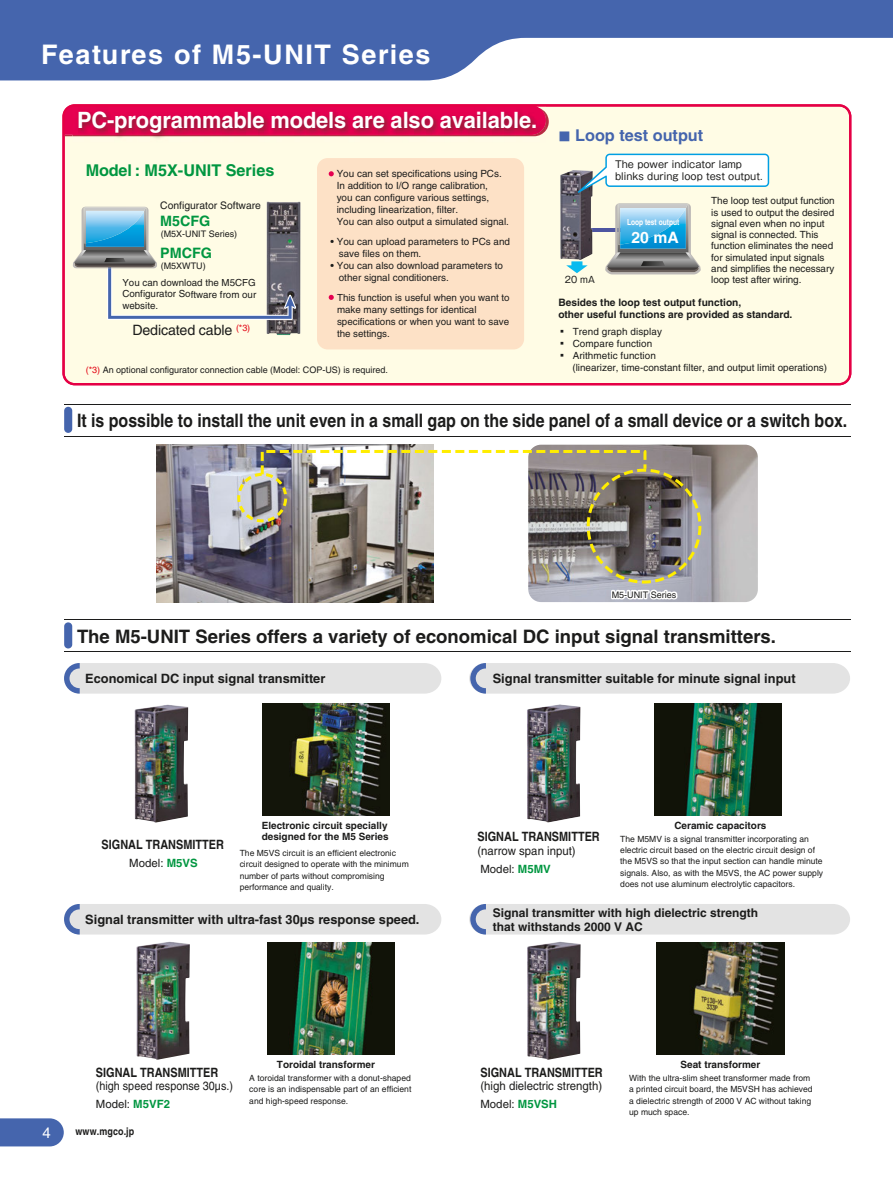
<style>
.page{position:relative;width:893px;height:1189px;background:#fff}
.page>*{position:absolute;margin:0;border:0;box-sizing:border-box;transform-origin:0 0}
.t1{font:700 27px "Helvetica LT Std";letter-spacing:.06em;color:#fff}
.t2{font:700 22.5px "Helvetica LT Std";letter-spacing:-.005em;color:#fff}
.t3{font:700 18.6px "Helvetica LT Std";color:#1c1c1b;scale:.86 1}
.t4{font:700 18.6px "Helvetica LT Std";color:#1c1c1b}
.t5{font:700 16.2px "Helvetica LT Std";color:#009640}
.t6{font:700 16.2px "Helvetica LT Std";color:#4565ad}
.t7{font:700 15.75px "Helvetica LT Std";color:#fff}
.t8{font:15px "Helvetica LT Std";color:#fff}
.t9{font:700 14.4px "Helvetica LT Std";color:#009640}
.t10{font:14.25px "Helvetica LT Std";letter-spacing:-.01em;color:#1c1c1b}
.t11{font:700 12.9px "Helvetica LT Std";color:#1c1c1b}
.t12{font:700 12.9px "Helvetica LT Std";color:#1c1c1b;scale:.85 1}
.t13{font:700 12px/14px "Helvetica LT Std";color:#1c1c1b}
.t14{font:12px "Helvetica LT Std";color:#1c1c1b;scale:.95 1}
.t15{font:12px "Helvetica LT Std";color:#1c1c1b;scale:.9 1}
.t16{font:11.4px "Helvetica LT Std";color:#1c1c1b}
.t17{font:700 10.5px "Helvetica LT Std";letter-spacing:.015em;color:#1c1c1b;scale:.85 1}
.t18{font:10.35px "Helvetica LT Std";color:#1c1c1b}
.t19{font:700 10.2px/12px "Helvetica LT Std";color:#1c1c1b}
.t20{font:700 10.05px/11.4px "Helvetica LT Std";color:#1c1c1b}
.t21{font:9.9px/12px "Helvetica LT Std";color:#1c1c1b}
.t22{font:9.75px/12px "Helvetica LT Std";color:#1c1c1b;text-align:justify}
.t23{font:9.75px/11.7px "Gothic MB101 Pro";color:#1c1c1b}
.t24{font:9px "Helvetica LT Std";color:#1c1c1b}
.t25{font:9px "Gothic MB101 Pro";color:#1c1c1b}
.t26{font:8.55px/11.4px "Helvetica LT Std";color:#1c1c1b}
.t27{font:700 8.25px "Helvetica LT Std";color:#fff;scale:.8 1}
.s1{font-family:"Koz Go Pr 6 N";font-weight:400;font-size:12.15px}
.s2{font-family:"Koz Go Pr 6 N"}
.s3{color:#e30413}
.s4{font-weight:700;color:#009640}
</style>
<div class="page">
<img style="left:157px;top:444px;width:276px;height:158px">
<img style="left:528px;top:444px;width:230px;height:158px">
<img style="left:654px;top:703px;width:128px;height:112px">
<img style="left:262px;top:703px;width:128px;height:112px">
<img style="left:657px;top:942px;width:127px;height:112px">
<img style="left:267px;top:942px;width:128px;height:112px">
<hr style="left:64px;top:651px;width:786px;height:1px;background:#1c1c1b">
<hr style="left:64px;top:619px;width:786px;height:1px;background:#1c1c1b">
<div style="left:64px;top:622px;width:8px;height:26px;background:#4565ad;border-radius:4px"></div>
<img style="left:135px;top:704px;width:53px;height:118px">
<img style="left:527px;top:704px;width:53px;height:118px">
<img style="left:136px;top:941px;width:54px;height:118px">
<img style="left:527px;top:941px;width:54px;height:118px">
<div style="left:64px;top:663px;width:377px;height:30px;background:#e3e3e3"></div>
<div style="left:64px;top:904px;width:377px;height:30px;background:#e3e3e3"></div>
<div style="left:469px;top:904px;width:381px;height:30px;background:#e3e3e3"></div>
<div style="left:469px;top:663px;width:381px;height:30px;background:#e3e3e3"></div>
<svg style="left:62px;top:104px;width:789px;height:281px;background:#f4e9d6"></svg>
<svg style="left:64px;top:106px;width:485px;height:30px"></svg>
<img style="left:72px;top:136px;width:474px;height:6px">
<img style="left:72px;top:135px;width:474px;height:1px">
<img style="left:72px;top:105px;width:474px;height:30px">
<svg style="left:73px;top:207px;width:223px;height:113px;background:#cdd4cc"></svg>
<hr style="left:64px;top:436px;width:786px;height:1px;background:#1c1c1b">
<hr style="left:64px;top:404px;width:786px;height:1px;background:#1c1c1b">
<div style="left:64px;top:407px;width:8px;height:26px;background:#4565ad;border-radius:4px"></div>
<img style="left:237px;top:450px;width:464px;height:133px">
<svg style="left:611px;top:589px;width:66px;height:10px"></svg>
<svg style="left:0;top:0;width:893px;height:80px;fill:#4565ad"></svg>
<svg style="left:0;top:1118px;width:64px;height:28px;background:#506eb2"></svg>
<h1 class="t1" style="left:41px;top:38px;width:391px">Features of M5-UNIT Series</h1>
<h2 class="t2" style="left:77px;top:106px;width:462px">PC-programmable models are also available.</h2>
<h3 class="t6" style="left:558px;top:125px;width:146px"><span class="s1">■</span> Loop test output</h3>
<p class="t23" style="left:615px;top:157px;width:149px">The power indicator lamp blinks during loop test output.</p>
<h3 class="t5" style="left:86px;top:160px;width:190px">Model : M5X-UNIT Series</h3>
<p class="t21" style="left:337px;top:167px;width:174px">You can set specifications using PCs.<br>In addition to I/O range calibration,<br>you can configure various settings, including linearization, filter.<br>You can also output a simulated signal.</p>
<p class="t21" style="left:711px;top:195px;width:125px;line-height:11.2px">The loop test output function is used to output the desired signal even when no input signal is connected. This function eliminates the need for simulated input signals and simplifies the necessary loop test after wiring.</p>
<p class="t19" style="left:558px;top:296px;width:236px">Besides the loop test output function,<br>other useful functions are provided as standard.</p>
<p class="t18" style="left:160px;top:199px;width:102px">Configurator Software</p>
<h3 class="t9" style="left:160px;top:212px;width:52px">M5CFG</h3>
<h3 class="t9" style="left:160px;top:244px;width:53px">PMCFG</h3>
<p class="t22" style="left:122px;top:276px;width:135px">You can download the M5CFG Configurator Software from our website.</p>
<p class="t27" style="left:627px;top:217px;width:67px">Loop test output</p>
<p class="t24" style="left:161px;top:229px;width:78px">(M5X-UNIT Series)</p>
<h3 class="t7" style="left:631px;top:228px;width:49px">20 mA</h3>
<p class="t21" style="left:339px;top:235px;width:173px;text-indent:-8px">• You can upload parameters to PCs and save files on them.</p>
<p class="t21" style="left:339px;top:259px;width:166px;text-indent:-8px">• You can also download parameters to other signal conditioners.</p>
<p class="t24" style="left:161px;top:261px;width:46px">(M5XWTU)</p>
<p class="t25" style="left:565px;top:272px;width:31px">20 mA</p>
<p class="t22" style="left:337px;top:291px;width:174px;text-align:left">This function is useful when you want to make many settings for identical specifications or when you want to save the settings.</p>
<h3 class="t10" style="left:132px;top:322px;width:119px">Dedicated cable <sup>(*3)</sup></h3>
<p class="t21" style="left:557px;top:326px;width:106px"><span class="s2">▪</span> Trend graph display</p>
<p class="t21" style="left:557px;top:338px;width:97px"><span class="s2">▪</span> Compare function</p>
<p class="t21" style="left:572px;top:350px;width:256px;text-indent:-15px"><span class="s2">▪</span> Arithmetic function<br>(linearizer, time-constant filter, and output limit operations)</p>
<p class="t24" style="left:86px;top:365px;width:304px"><span class="s3">(*3)</span> An optional configurator connection cable (Model: COP-US) is required.</p>
<h3 class="t3" style="left:77px;top:409px;width:897px">It is possible to install the unit even in a small gap on the side panel of a small device or a switch box.</h3>
<p class="t24" style="left:612px;top:589px;width:66px">M5-UNIT Series</p>
<h3 class="t4" style="left:77px;top:625px;width:700px">The M5-UNIT Series offers a variety of economical DC input signal transmitters.</h3>
<h3 class="t11" style="left:85px;top:670px;width:242px">Economical DC input signal transmitter</h3>
<h3 class="t11" style="left:493px;top:670px;width:304px">Signal transmitter suitable for minute signal input</h3>
<h3 class="t12" style="left:102px;top:836px;width:145px">SIGNAL TRANSMITTER</h3>
<h3 class="t16" style="left:129px;top:856px;width:70px">Model: <span class="s4">M5VS</span></h3>
<p class="t20" style="left:262px;top:819px;width:128px">Electronic circuit specially designed for the M5 Series</p>
<p class="t26" style="left:240px;top:847px;width:171px">The M5VS circuit is an efficient electronic circuit designed to operate with the minimum number of parts without compromising performance and quality.</p>
<h3 class="t12" style="left:477px;top:829px;width:145px">SIGNAL TRANSMITTER</h3>
<h3 class="t14" style="left:477px;top:843px;width:105px">(narrow span input)</h3>
<h3 class="t16" style="left:480px;top:862px;width:72px">Model: <span class="s4">M5MV</span></h3>
<p class="t20" style="left:674px;top:819px;width:94px">Ceramic capacitors</p>
<p class="t26" style="left:620px;top:832px;width:204px">The M5MV is a signal transmitter incorporating an electric circuit based on the electric circuit design of the M5VS so that the input section can handle minute signals. Also, as with the M5VS, the AC power supply does not use aluminum electrolytic capacitors.</p>
<h3 class="t11" style="left:85px;top:911px;width:336px">Signal transmitter with ultra-fast 30μs response speed.</h3>
<h3 class="t13" style="left:493px;top:905px;width:267px">Signal transmitter with high dielectric strength that withstands 2000 V AC</h3>
<p class="t20" style="left:277px;top:1058px;width:100px">Toroidal transformer</p>
<h3 class="t12" style="left:96px;top:1064px;width:145px">SIGNAL TRANSMITTER</h3>
<h3 class="t15" style="left:96px;top:1078px;width:154px">(high speed response 30μs.)</h3>
<h3 class="t12" style="left:480px;top:1064px;width:145px">SIGNAL TRANSMITTER</h3>
<h3 class="t14" style="left:480px;top:1078px;width:130px">(high dielectric strength)</h3>
<p class="t26" style="left:249px;top:1072px;width:164px;text-align:justify">A toroidal transformer with a donut-shaped core is an indispensable part of an efficient and high-speed response.</p>
<h3 class="t16" style="left:96px;top:1097px;width:76px">Model: <span class="s4">M5VF2</span></h3>
<h3 class="t16" style="left:480px;top:1097px;width:78px">Model: <span class="s4">M5VSH</span></h3>
<h3 class="t8" style="left:43px;top:1124px;width:10px">4</h3>
<p class="t17" style="left:76px;top:1125px;width:71px">www.mgco.jp</p>
<p class="t20" style="left:680px;top:1058px;width:81px">Seat transformer</p>
<p class="t26" style="left:629px;top:1072px;width:185px">With the ultra-slim sheet transformer made from a printed circuit board, the M5VSH has achieved a dielectric strength of 2000 V AC without taking up much space.</p>
</div>
